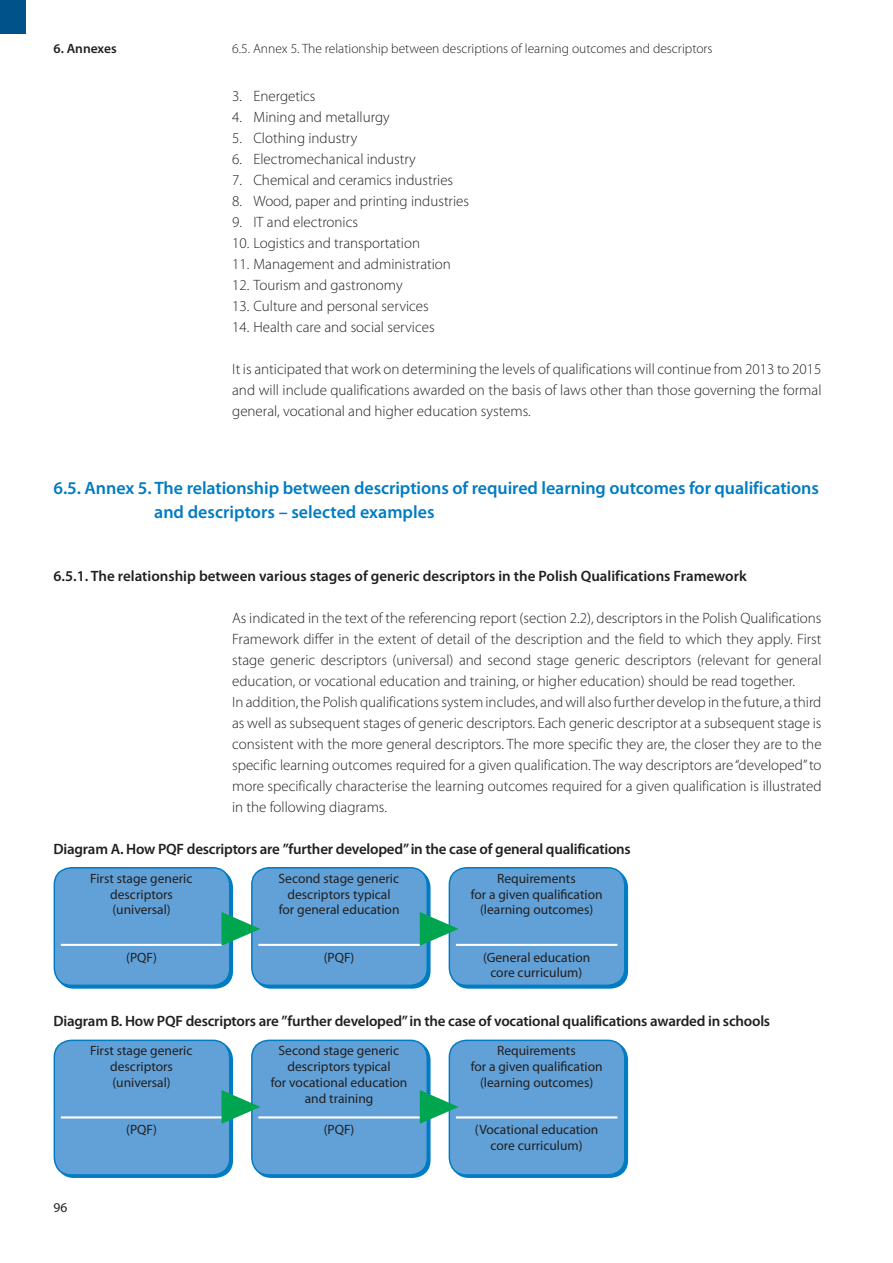
<style>
.page{position:relative;width:893px;height:1263px;background:#fff}
.page>*{position:absolute;margin:0;border:0;box-sizing:border-box;transform-origin:0 0}
.t1{font:600 18px/24px "Myriad Pro";letter-spacing:-.005em;color:#007cc2}
.t2{font:300 15px/21px "Myriad Pro";color:#231f20;text-align:justify}
.t3{font:600 15px "Myriad Pro";letter-spacing:-.015em;color:#231f20}
.t4{font:13.5px/15.8px "Myriad Pro";color:#231f20;text-align:center}
.t5{font:300 13.5px "Myriad Pro";color:#231f20}
.t6{font:600 13.5px "Myriad Pro";color:#231f20}
</style>
<div class="page">
<div style="left:0;top:0;width:26px;height:34px;background:#00538a"></div>
<div style="left:56px;top:869px;width:177px;height:120px;border:2px solid #007cc2;border-radius:17px"></div>
<div style="left:254px;top:869px;width:177px;height:120px;border:2px solid #007cc2;border-radius:17px"></div>
<div style="left:451px;top:869px;width:177px;height:120px;border:2px solid #007cc2;border-radius:17px"></div>
<div style="left:54px;top:868px;width:176px;height:117px;background:#61a1d7;border-radius:17px"></div>
<hr style="left:61px;top:944px;width:161px;height:2px;background:#fff">
<div style="left:54px;top:867px;width:176px;height:119px;border:2px solid #fff;border-radius:17px"></div>
<div style="left:252px;top:868px;width:175px;height:117px;background:#61a1d7;border-radius:17px"></div>
<hr style="left:258px;top:944px;width:162px;height:2px;background:#fff">
<div style="left:251px;top:867px;width:177px;height:119px;border:2px solid #fff;border-radius:17px"></div>
<div style="left:449px;top:868px;width:176px;height:117px;background:#61a1d7;border-radius:17px"></div>
<hr style="left:456px;top:944px;width:161px;height:2px;background:#fff">
<div style="left:449px;top:867px;width:176px;height:119px;border:2px solid #fff;border-radius:17px"></div>
<svg style="left:222px;top:912px;width:38px;height:34px"></svg>
<svg style="left:420px;top:912px;width:39px;height:34px"></svg>
<div style="left:56px;top:1042px;width:177px;height:136px;border:2px solid #007cc2;border-radius:17px"></div>
<div style="left:254px;top:1042px;width:177px;height:136px;border:2px solid #007cc2;border-radius:17px"></div>
<div style="left:451px;top:1042px;width:177px;height:136px;border:2px solid #007cc2;border-radius:17px"></div>
<div style="left:54px;top:1040px;width:176px;height:135px;background:#61a1d7;border-radius:17px"></div>
<hr style="left:61px;top:1116px;width:161px;height:2px;background:#fff">
<div style="left:54px;top:1039px;width:176px;height:137px;border:2px solid #fff;border-radius:17px"></div>
<div style="left:252px;top:1040px;width:175px;height:135px;background:#61a1d7;border-radius:17px"></div>
<hr style="left:258px;top:1116px;width:162px;height:2px;background:#fff">
<div style="left:251px;top:1039px;width:177px;height:137px;border:2px solid #fff;border-radius:17px"></div>
<div style="left:449px;top:1040px;width:176px;height:135px;background:#61a1d7;border-radius:17px"></div>
<hr style="left:456px;top:1116px;width:161px;height:2px;background:#fff">
<div style="left:449px;top:1039px;width:176px;height:137px;border:2px solid #fff;border-radius:17px"></div>
<svg style="left:222px;top:1090px;width:38px;height:34px"></svg>
<svg style="left:420px;top:1090px;width:39px;height:34px"></svg>
<p class="t6" style="left:54px;top:40px;width:65px">6. Annexes</p>
<p class="t5" style="left:232px;top:40px;width:482px">6.5. Annex 5. The relationship between descriptions of learning outcomes and descriptors</p>
<p class="t2" style="left:232px;top:85px;width:85px">3. Energetics</p>
<p class="t2" style="left:232px;top:106px;width:159px">4. Mining and metallurgy</p>
<p class="t2" style="left:232px;top:127px;width:127px">5. Clothing industry</p>
<p class="t2" style="left:232px;top:148px;width:185px">6. Electromechanical industry</p>
<p class="t2" style="left:232px;top:169px;width:223px">7. Chemical and ceramics industries</p>
<p class="t2" style="left:232px;top:190px;width:238px">8. Wood, paper and printing industries</p>
<p class="t2" style="left:232px;top:211px;width:127px">9. IT and electronics</p>
<p class="t2" style="left:232px;top:232px;width:189px">10. Logistics and transportation</p>
<p class="t2" style="left:232px;top:253px;width:220px">11. Management and administration</p>
<p class="t2" style="left:232px;top:274px;width:172px">12. Tourism and gastronomy</p>
<p class="t2" style="left:232px;top:295px;width:198px">13. Culture and personal services</p>
<p class="t2" style="left:232px;top:316px;width:204px">14. Health care and social services</p>
<p class="t2" style="left:232px;top:358px;width:591px">It is anticipated that work on determining the levels of qualifications will continue from 2013 to 2015 and will include qualifications awarded on the basis of laws other than those governing the formal general, vocational and higher education systems.</p>
<p class="t1" style="left:154px;top:475px;width:666px;text-indent:-101px">6.5. Annex 5. The relationship between descriptions of required learning outcomes for qualifications and descriptors – selected examples</p>
<p class="t3" style="left:54px;top:566px;width:695px">6.5.1. The relationship between various stages of generic descriptors in the Polish Qualifications Framework</p>
<p class="t2" style="left:232px;top:607px;width:591px;text-align:left">As indicated in the text of the referencing report (section 2.2), descriptors in the Polish Qualifications Framework differ in the extent of detail of the description and the field to which they apply. First stage generic descriptors (universal) and second stage generic descriptors (relevant for general education, or vocational education and training, or higher education) should be read together.<br>In addition, the Polish qualifications system includes, and will also further develop in the future, a third as well as subsequent stages of generic descriptors. Each generic descriptor at a subsequent stage is consistent with the more general descriptors. The more specific they are, the closer they are to the specific learning outcomes required for a given qualification. The way descriptors are “developed” to more specifically characterise the learning outcomes required for a given qualification is illustrated in the following diagrams.</p>
<p class="t3" style="left:54px;top:839px;width:579px">Diagram A. How PQF descriptors are ”further developed” in the case of general qualifications</p>
<p class="t4" style="left:90px;top:870px;width:104px">First stage generic descriptors (universal)</p>
<p class="t4" style="left:126px;top:949px;width:32px">(PQF)</p>
<p class="t4" style="left:279px;top:870px;width:122px">Second stage generic descriptors typical for general education</p>
<p class="t4" style="left:324px;top:949px;width:32px">(PQF)</p>
<p class="t4" style="left:471px;top:870px;width:133px">Requirements<br>for a given qualification (learning outcomes)</p>
<p class="t4" style="left:483px;top:949px;width:109px">(General education core curriculum)</p>
<p class="t3" style="left:54px;top:1011px;width:718px">Diagram B. How PQF descriptors are ”further developed” in the case of vocational qualifications awarded in schools</p>
<p class="t4" style="left:90px;top:1043px;width:104px">First stage generic descriptors (universal)</p>
<p class="t4" style="left:126px;top:1121px;width:32px">(PQF)</p>
<p class="t4" style="left:54px;top:1199px;width:15px">96</p>
<p class="t4" style="left:271px;top:1043px;width:138px">Second stage generic descriptors typical<br>for vocational education and training</p>
<p class="t4" style="left:324px;top:1121px;width:32px">(PQF)</p>
<p class="t4" style="left:471px;top:1043px;width:133px">Requirements<br>for a given qualification (learning outcomes)</p>
<p class="t4" style="left:475px;top:1121px;width:125px">(Vocational education core curriculum)</p>
</div>
